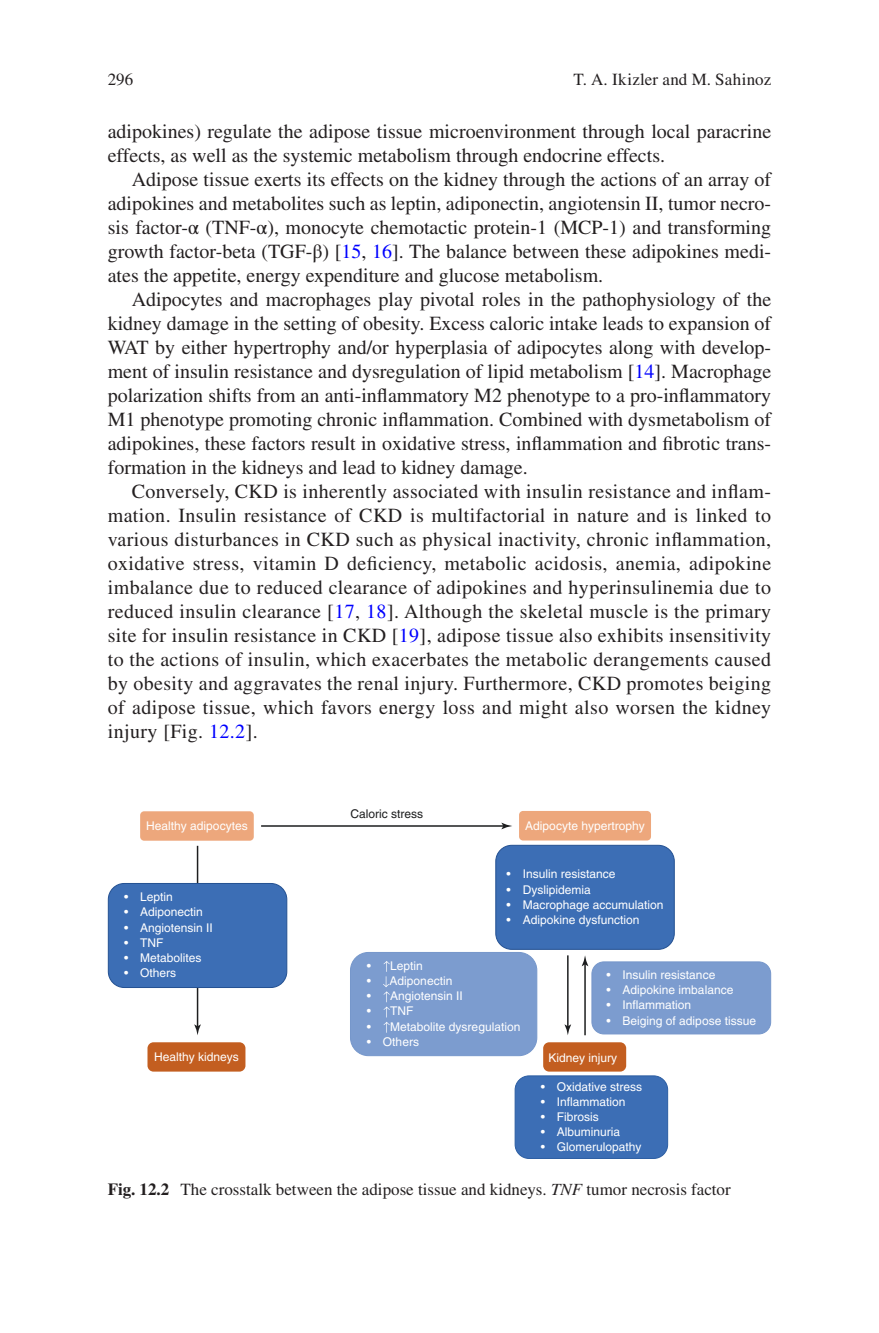
<style>
.page{position:relative;width:879px;height:1333px;background:#fff}
.page>*{position:absolute;margin:0;border:0;box-sizing:border-box;transform-origin:0 0}
.t1{font:20px/24px "Times LT Std";color:#231f20;text-align:justify}
.t2{font:17px "Times LT Std";color:#231f20}
.t3{font:17px "Times LT Std Roman 2";letter-spacing:.015em;color:#231f20}
.t4{font:12px "Helvetica 2";color:#fff}
.t5{font:12px "Helvetica 2";color:#1d1e1f}
.s1{font-family:"STIX General"}
.s2{color:#00f}
.s3{font-weight:700}
.s4{font-style:italic}
</style>
<div class="page">
<hr style="left:197px;top:845px;width:1px;height:182px;background:#1d1e1f">
<svg style="left:194px;top:1024px;width:7px;height:11px"></svg>
<div style="left:140px;top:811px;width:114px;height:29px;background:#eda77c;border-radius:4px"></div>
<div style="left:519px;top:811px;width:132px;height:29px;background:#eda77c;border-radius:4px"></div>
<div style="left:147px;top:1042px;width:98px;height:29px;background:#c35e20;border-radius:6px"></div>
<div style="left:543px;top:1042px;width:83px;height:29px;background:#c35e20;border-radius:6px"></div>
<div style="left:108px;top:883px;width:179px;height:104px;background:#3c6eb5;border-radius:16px"></div>
<div style="left:108px;top:883px;width:179px;height:104px;border:1px solid #245192;border-radius:16px"></div>
<div style="left:496px;top:845px;width:178px;height:104px;background:#3c6eb5;border-radius:16px"></div>
<div style="left:495px;top:845px;width:179px;height:104px;border:1px solid #245192;border-radius:16px"></div>
<div style="left:515px;top:1075px;width:152px;height:83px;background:#3c6eb5;border-radius:14px"></div>
<div style="left:515px;top:1075px;width:153px;height:83px;border:1px solid #2c5ea3;border-radius:14px"></div>
<div style="left:350px;top:952px;width:187px;height:103px;background:#7c9ccf;border-radius:18px"></div>
<div style="left:350px;top:952px;width:187px;height:103px;border:1px solid #7697cb;border-radius:18px"></div>
<div style="left:592px;top:961px;width:178px;height:72px;background:#7c9ccf;border-radius:12px"></div>
<div style="left:591px;top:961px;width:180px;height:73px;border:1px solid #7697cb;border-radius:12px"></div>
<svg style="left:383px;top:961px;width:7px;height:71px"></svg>
<hr style="left:584px;top:962px;width:2px;height:73px;background:#1d1e1f">
<svg style="left:582px;top:955px;width:6px;height:11px"></svg>
<hr style="left:567px;top:955px;width:1px;height:72px;background:#1d1e1f">
<svg style="left:564px;top:1024px;width:7px;height:11px"></svg>
<hr style="left:261px;top:825px;width:244px;height:1px;background:#1d1e1f">
<svg style="left:501px;top:822px;width:11px;height:7px"></svg>
<p class="t2" style="left:108px;top:70px;width:27px">296</p>
<p class="t1" style="left:108px;top:119px;width:665px">adipokines) regulate the adipose tissue microenvironment through local paracrine effects, as well as the systemic metabolism through endocrine effects.</p>
<p class="t1" style="left:108px;top:167px;width:665px;text-indent:24px">Adipose tissue exerts its effects on the kidney through the actions of an array of adipokines and metabolites such as leptin, adiponectin, angiotensin II, tumor necro&shy;sis factor-<span class="s1">α</span> (TNF-<span class="s1">α</span>), monocyte chemotactic protein-1 (MCP-1) and transforming growth factor-beta (TGF-<span class="s1">β</span>) [<span class="s2">15</span>, <span class="s2">16</span>]. The balance between these adipokines medi&shy;ates the appetite, energy expenditure and glucose metabolism.</p>
<p class="t1" style="left:108px;top:287px;width:665px;text-indent:24px">Adipocytes and macrophages play pivotal roles in the pathophysiology of the kidney damage in the setting of obesity. Excess caloric intake leads to expansion of WAT by either hypertrophy and/or hyperplasia of adipocytes along with develop&shy;ment of insulin resistance and dysregulation of lipid metabolism [<span class="s2">14</span>]. Macrophage polarization shifts from an anti-inflammatory M2 phenotype to a pro-inflammatory M1 phenotype promoting chronic inflammation. Combined with dysmetabolism of adipokines, these factors result in oxidative stress, inflammation and fibrotic trans&shy;formation in the kidneys and lead to kidney damage.</p>
<p class="t1" style="left:108px;top:479px;width:665px;text-indent:24px">Conversely, CKD is inherently associated with insulin resistance and inflam&shy;mation. Insulin resistance of CKD is multifactorial in nature and is linked to various disturbances in CKD such as physical inactivity, chronic inflammation, oxidative stress, vitamin D deficiency, metabolic acidosis, anemia, adipokine imbalance due to reduced clearance of adipokines and hyperinsulinemia due to reduced insulin clearance [<span class="s2">17</span>, <span class="s2">18</span>]. Although the skeletal muscle is the primary site for insulin resistance in CKD [<span class="s2">19</span>], adipose tissue also exhibits insensitivity to the actions of insulin, which exacerbates the metabolic derangements caused by obesity and aggravates the renal injury. Furthermore, CKD promotes beiging of adipose tissue, which favors energy loss and might also worsen the kidney injury [Fig. <span class="s2">12.2</span>].</p>
<p class="t3" style="left:573px;top:70px;width:199px">T. A. Ikizler and M. Sahinoz</p>
<p class="t4" style="left:146px;top:818px;width:103px">Healthy adipocytes</p>
<p class="t4" style="left:124px;top:890px;width:50px">• Leptin</p>
<p class="t4" style="left:124px;top:905px;width:80px">• Adiponectin</p>
<p class="t4" style="left:124px;top:920px;width:90px">• Angiotensin II</p>
<p class="t4" style="left:124px;top:935px;width:41px">• TNF</p>
<p class="t4" style="left:124px;top:950px;width:79px">• Metabolites</p>
<p class="t4" style="left:124px;top:966px;width:54px">• Others</p>
<p class="t5" style="left:350px;top:806px;width:74px">Caloric stress</p>
<p class="t4" style="left:525px;top:818px;width:121px">Adipocyte hypertrophy</p>
<p class="t4" style="left:506px;top:867px;width:110px">• Insulin resistance</p>
<p class="t4" style="left:506px;top:882px;width:86px">• Dyslipidemia</p>
<p class="t4" style="left:506px;top:897px;width:158px">• Macrophage accumulation</p>
<p class="t4" style="left:506px;top:912px;width:134px">• Adipokine dysfunction</p>
<p class="t4" style="left:367px;top:958px;width:58px">• Leptin</p>
<p class="t4" style="left:367px;top:973px;width:87px">• Adiponectin</p>
<p class="t4" style="left:367px;top:989px;width:98px">• Angiotensin II</p>
<p class="t4" style="left:367px;top:1004px;width:48px">• TNF</p>
<p class="t4" style="left:367px;top:1019px;width:155px">• Metabolite dysregulation</p>
<p class="t4" style="left:367px;top:1034px;width:54px">• Others</p>
<p class="t4" style="left:606px;top:967px;width:110px">• Insulin resistance</p>
<p class="t4" style="left:606px;top:982px;width:128px">• Adipokine imbalance</p>
<p class="t4" style="left:606px;top:998px;width:86px">• Inflammation</p>
<p class="t4" style="left:606px;top:1013px;width:151px">• Beiging of adipose tissue</p>
<p class="t4" style="left:154px;top:1049px;width:86px">Healthy kidneys</p>
<p class="t4" style="left:548px;top:1050px;width:70px">Kidney injury</p>
<p class="t4" style="left:541px;top:1079px;width:103px">• Oxidative stress</p>
<p class="t4" style="left:541px;top:1094px;width:86px">• Inflammation</p>
<p class="t4" style="left:541px;top:1109px;width:60px">• Fibrosis</p>
<p class="t4" style="left:541px;top:1124px;width:81px">• Albuminuria</p>
<p class="t4" style="left:541px;top:1140px;width:102px">• Glomerulopathy</p>
<p class="t2" style="left:108px;top:1179px;width:624px"><span class="s3">Fig. 12.2</span> The crosstalk between the adipose tissue and kidneys. <span class="s4">TNF</span> tumor necrosis factor</p>
</div>
